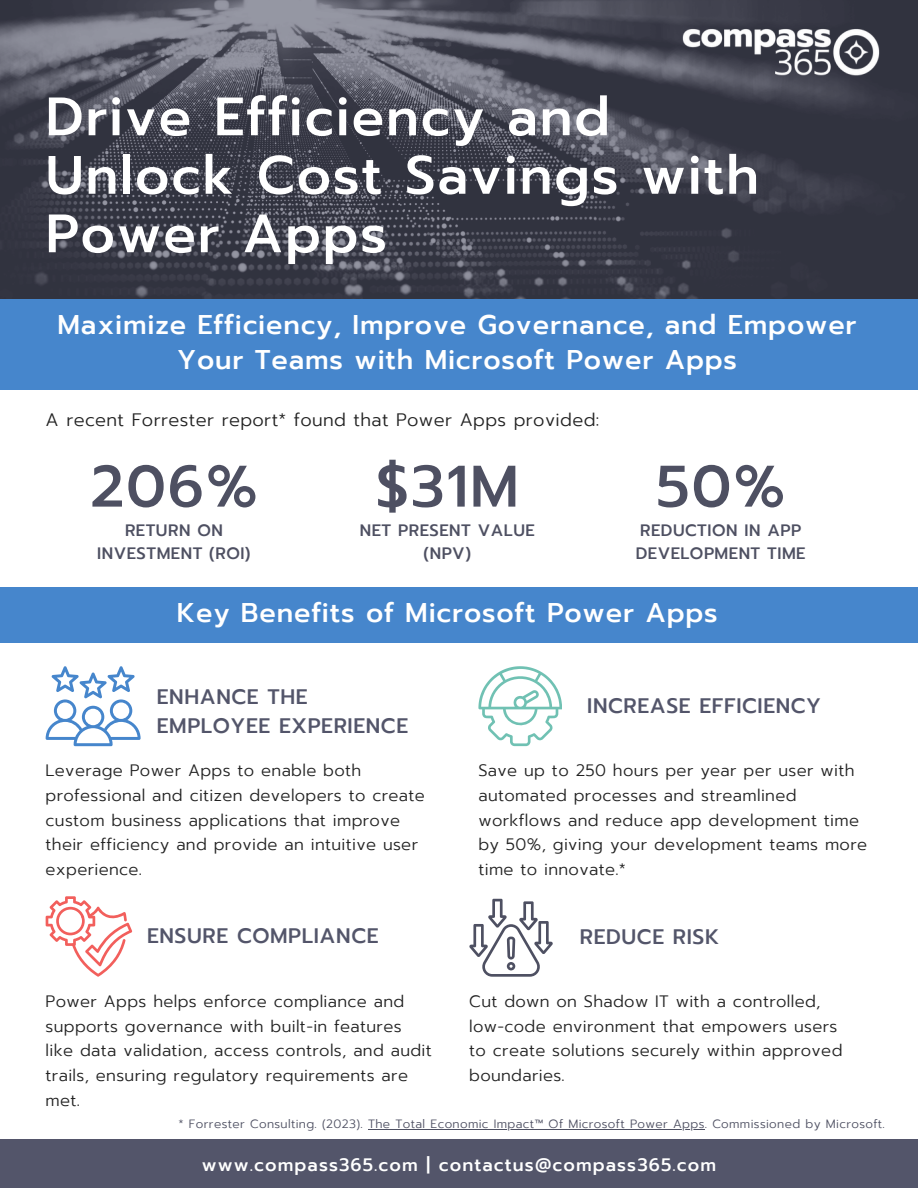
<style>
.page{position:relative;width:918px;height:1188px;background:#fff}
.page>*{position:absolute;margin:0;border:0;box-sizing:border-box;transform-origin:0 0}
.t1{font:500 58.5px "Prompt";letter-spacing:.03em;color:#4e5062}
.t2{font:500 54px/58.5px "Prompt";letter-spacing:.03em;color:#fff}
.t3{font:500 27px/34.8px "Prompt";letter-spacing:.03em;color:#fff;text-align:center}
.t4{font:500 21px/29.2px "Prompt";letter-spacing:.03em;color:#53556a}
.t5{font:300 18px "Prompt";letter-spacing:.02em;color:#222}
.t6{font:500 18px "Prompt";letter-spacing:.06em;color:#fff}
.t7{font:300 16.5px/24.8px "Prompt";letter-spacing:.02em;color:#222}
.t8{font:500 16.5px/22.5px "Prompt";letter-spacing:.03em;color:#4e5062;text-align:center}
.t9{font:300 12px "Prompt";letter-spacing:.03em;color:#4e5062}
</style>
<div class="page">
<div style="left:0;top:1140px;width:918px;height:48px;background:#53556a"></div>
<svg style="left:0;top:0;width:918px;height:299px;background:#464754"></svg>
<img style="left:667px;top:14px;width:227px;height:74px">
<div style="left:0;top:299px;width:918px;height:91px;background:#4686cc"></div>
<div style="left:0;top:587px;width:918px;height:56px;background:#4686cc"></div>
<svg style="left:46px;top:666px;width:94px;height:80px"></svg>
<svg style="left:478px;top:666px;width:84px;height:80px"></svg>
<svg style="left:46px;top:896px;width:86px;height:80px"></svg>
<svg style="left:469px;top:899px;width:83px;height:77px"></svg>
<hr style="left:368px;top:1129px;width:337px;height:1px;background:#4e5062">
<h3 class="t2" style="left:46px;top:88px;width:715px">Drive Efficiency and<br>Unlock Cost Savings with<br>Power Apps</h3>
<h3 class="t3" style="left:58px;top:308px;width:801px">Maximize Efficiency, Improve Governance, and Empower<br>Your Teams with Microsoft Power Apps</h3>
<p class="t5" style="left:46px;top:407px;width:555px">A recent Forrester report* found that Power Apps provided:</p>
<h5 class="t1" style="left:90px;top:443px;width:169px">206%</h5>
<h5 class="t1" style="left:376px;top:443px;width:145px">$31M</h5>
<h5 class="t1" style="left:656px;top:443px;width:131px">50%</h5>
<h1 class="t8" style="left:97px;top:519px;width:155px">RETURN ON<br>INVESTMENT (ROI)</h1>
<h1 class="t8" style="left:360px;top:519px;width:176px">NET PRESENT VALUE (NPV)</h1>
<h1 class="t8" style="left:636px;top:519px;width:171px;text-align:left">REDUCTION IN APP<br>DEVELOPMENT TIME</h1>
<p class="t3" style="left:177px;top:596px;width:542px">Key Benefits of Microsoft Power Apps</p>
<h4 class="t4" style="left:157px;top:682px;width:253px">ENHANCE THE<br>EMPLOYEE EXPERIENCE</h4>
<p class="t7" style="left:46px;top:758px;width:381px">Leverage Power Apps to enable both professional and citizen developers to create custom business applications that improve their efficiency and provide an intuitive user experience.</p>
<p class="t4" style="left:147px;top:922px;width:233px">ENSURE COMPLIANCE</p>
<h4 class="t4" style="left:587px;top:691px;width:235px">INCREASE EFFICIENCY</h4>
<p class="t7" style="left:478px;top:758px;width:390px">Save up to 250 hours per year per user with automated processes and streamlined workflows and reduce app development time by 50%, giving your development teams more time to innovate.*</p>
<h4 class="t4" style="left:580px;top:923px;width:141px">REDUCE RISK</h4>
<p class="t7" style="left:46px;top:989px;width:388px">Power Apps helps enforce compliance and supports governance with built-in features like data validation, access controls, and audit trails, ensuring regulatory requirements are met.</p>
<p class="t7" style="left:469px;top:989px;width:375px">Cut down on Shadow IT with a controlled, low-code environment that empowers users to create solutions securely within approved boundaries.</p>
<h4 class="t9" style="left:179px;top:1115px;width:708px">* Forrester Consulting. (2023). The Total Economic Impact™ Of Microsoft Power Apps. Commissioned by Microsoft.</h4>
<p class="t6" style="left:202px;top:1152px;width:516px">www.compass365.com | contactus@compass365.com</p>
</div>
